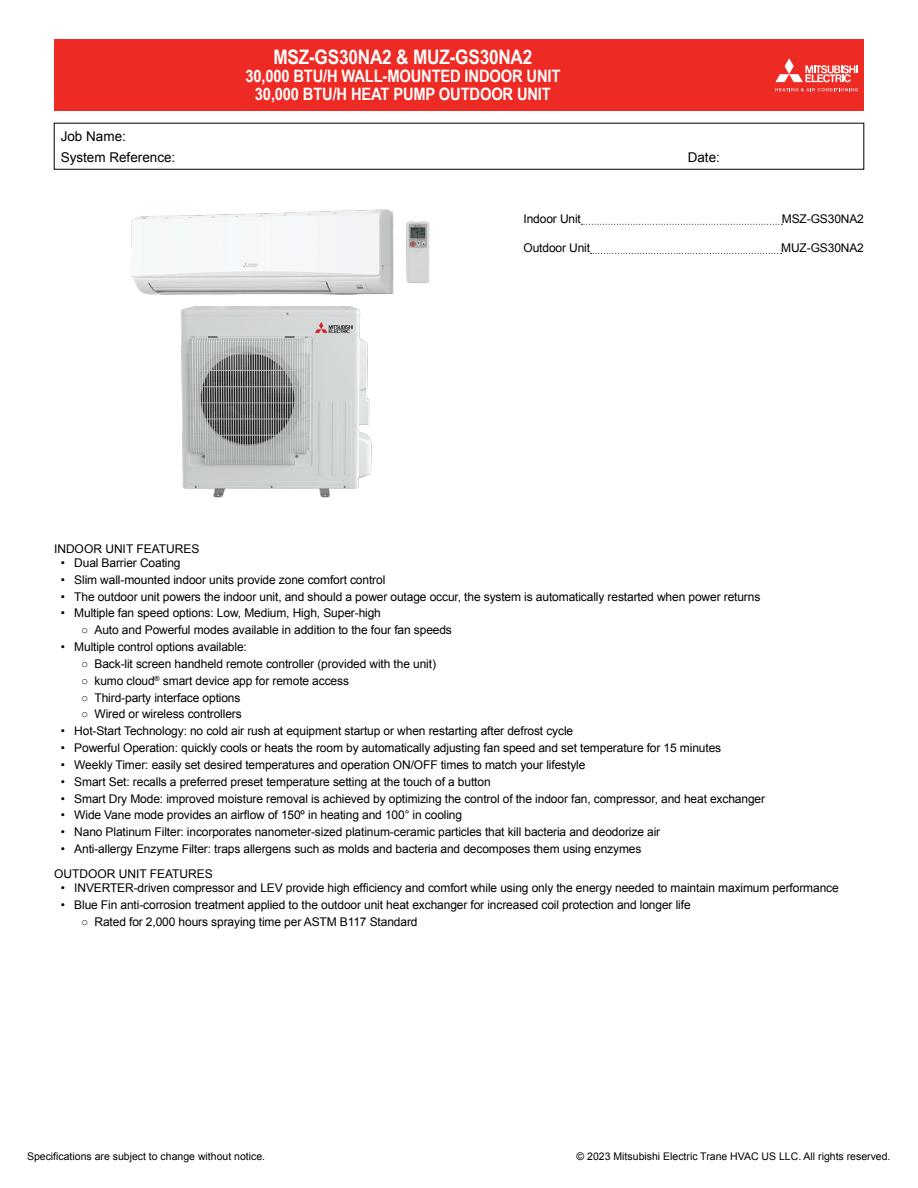
<style>
.page{position:relative;width:918px;height:1188px;background:#fff}
.page>*{position:absolute;margin:0;border:0;box-sizing:border-box;transform-origin:0 0}
.t1{font:700 19.95px "Arial Narrow";letter-spacing:-.01em;color:#fff;scale:1.05 1}
.t2{font:700 17.1px/18px "Arial Narrow";letter-spacing:-.01em;color:#fff;text-align:center;scale:1.05 1}
.t3{font:13.5px/21px "Arial";color:#000}
.t4{font:12px/24.6px "Arial";letter-spacing:-.01em;color:#000}
.t5{font:10.5px "Arial";color:#000}
</style>
<div class="page">
<svg style="left:581px;top:224px;width:201px;height:1px"></svg>
<svg style="left:591px;top:253px;width:191px;height:1px"></svg>
<img style="left:131px;top:209px;width:299px;height:289px">
<div style="left:54px;top:39px;width:810px;height:72px;background:#ee2a24"></div>
<svg style="left:775px;top:58px;width:83px;height:24px"></svg>
<svg style="left:775px;top:88px;width:83px;height:3px"></svg>
<p class="t3" style="left:61px;top:126px;width:116px">Job Name:<br>System Reference:</p>
<h1 class="t1" style="left:273px;top:42px;width:248px">MSZ-GS30NA2 &amp; MUZ-GS30NA2</h1>
<h2 class="t2" style="left:245px;top:67px;width:301px">30,000 BTU/H WALL-MOUNTED INDOOR UNIT<br>30,000 BTU/H HEAT PUMP OUTDOOR UNIT</h2>
<p class="t3" style="left:688px;top:147px;width:34px">Date:</p>
<p class="t4" style="left:524px;top:207px;width:59px">Indoor Unit</p>
<p class="t4" style="left:782px;top:207px;width:84px">MSZ-GS30NA2</p>
<p class="t4" style="left:524px;top:236px;width:68px">Outdoor Unit</p>
<p class="t4" style="left:781px;top:236px;width:84px">MUZ-GS30NA2</p>
<p class="t4" style="left:54px;top:536px;width:147px">INDOOR UNIT FEATURES</p>
<p class="t4" style="left:61px;top:551px;width:121px">• Dual Barrier Coating</p>
<p class="t4" style="left:61px;top:567px;width:326px">• Slim wall-mounted indoor units provide zone comfort control</p>
<p class="t4" style="left:61px;top:584px;width:701px">• The outdoor unit powers the indoor unit, and should a power outage occur, the system is automatically restarted when power returns</p>
<p class="t4" style="left:61px;top:601px;width:322px">• Multiple fan speed options: Low, Medium, High, Super-high</p>
<p class="t4" style="left:81px;top:618px;width:372px">○ Auto and Powerful modes available in addition to the four fan speeds</p>
<p class="t4" style="left:61px;top:635px;width:188px">• Multiple control options available:</p>
<p class="t4" style="left:81px;top:652px;width:357px">○ Back-lit screen handheld remote controller (provided with the unit)</p>
<p class="t4" style="left:81px;top:668px;width:270px">○ kumo cloud<sup>®</sup> smart device app for remote access</p>
<p class="t4" style="left:81px;top:685px;width:161px">○ Third-party interface options</p>
<p class="t4" style="left:81px;top:702px;width:162px">○ Wired or wireless controllers</p>
<p class="t4" style="left:61px;top:719px;width:514px">• Hot-Start Technology: no cold air rush at equipment startup or when restarting after defrost cycle</p>
<p class="t4" style="left:61px;top:736px;width:662px">• Powerful Operation: quickly cools or heats the room by automatically adjusting fan speed and set temperature for 15 minutes</p>
<p class="t4" style="left:61px;top:753px;width:526px">• Weekly Timer: easily set desired temperatures and operation ON/OFF times to match your lifestyle</p>
<p class="t4" style="left:61px;top:769px;width:431px">• Smart Set: recalls a preferred preset temperature setting at the touch of a button</p>
<p class="t4" style="left:61px;top:786px;width:706px">• Smart Dry Mode: improved moisture removal is achieved by optimizing the control of the indoor fan, compressor, and heat exchanger</p>
<p class="t4" style="left:61px;top:803px;width:403px">• Wide Vane mode provides an airflow of 150º in heating and 100° in cooling</p>
<p class="t4" style="left:61px;top:820px;width:601px">• Nano Platinum Filter: incorporates nanometer-sized platinum-ceramic particles that kill bacteria and deodorize air</p>
<p class="t4" style="left:54px;top:837px;width:589px;text-indent:7px">• Anti-allergy Enzyme Filter: traps allergens such as molds and bacteria and decomposes them using enzymes<br>OUTDOOR UNIT FEATURES</p>
<p class="t4" style="left:61px;top:876px;width:780px">• INVERTER-driven compressor and LEV provide high efficiency and comfort while using only the energy needed to maintain maximum performance</p>
<p class="t4" style="left:61px;top:893px;width:631px">• Blue Fin anti-corrosion treatment applied to the outdoor unit heat exchanger for increased coil protection and longer life</p>
<p class="t4" style="left:81px;top:909px;width:338px">○ Rated for 2,000 hours spraying time per ASTM B117 Standard</p>
<p class="t5" style="left:27px;top:1149px;width:240px">Specifications are subject to change without notice.</p>
<p class="t5" style="left:577px;top:1149px;width:315px">© 2023 Mitsubishi Electric Trane HVAC US LLC. All rights reserved.</p>
</div>
